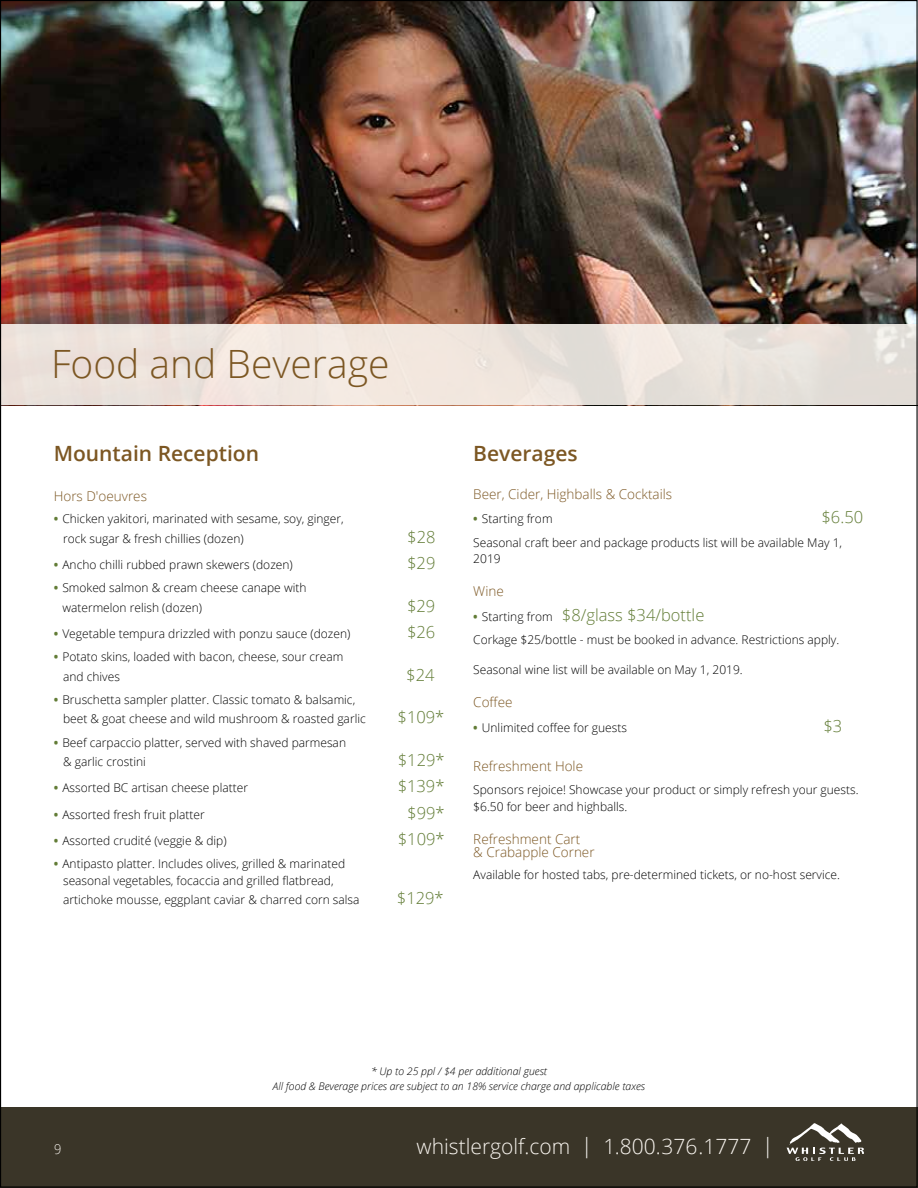
<style>
.page{position:relative;width:918px;height:1188px;background:#fff}
.page>*{position:absolute;margin:0;border:0;box-sizing:border-box;transform-origin:0 0}
.t1{font:300 39px "Open Sans";color:#7c5723}
.t2{font:300 21px "Open Sans";color:#f8f4ee}
.t3{font:600 21px "Open Sans";color:#7c5723}
.t4{font:300 16.5px "Open Sans";color:#627c36}
.t5{font:300 13.5px/13.5px "Open Sans";color:#7c5723}
.t6{font:300 13.5px "Open Sans";color:#f8f4ee;scale:.95 1}
.t7{font:300 12px/19.5px "Open Sans";color:#000}
.t8{font:italic 300 10.5px/15px "Open Sans";color:#000;text-align:center}
.s1{font-weight:700;color:#627c36}
.s2{font-weight:700;font-size:12px}
.s3{font-size:12px;color:#000}
.s4{color:#fcfaf7}
</style>
<div class="page">
<div style="left:0;top:1107px;width:918px;height:81px;background:#3a3528"></div>
<img style="left:2px;top:2px;width:914px;height:322px">
<svg style="left:787px;top:1123px;width:77px;height:38px"></svg>
<div style="left:0;top:324px;width:918px;height:81px;background:#ece4dd"></div>
<h1 class="t1" style="left:51px;top:337px;width:340px">Food and Beverage</h1>
<h2 class="t3" style="left:54px;top:439px;width:207px">Mountain Reception</h2>
<p class="t5" style="left:54px;top:489px;width:95px">Hors D'oeuvres</p>
<p class="t7" style="left:63px;top:509px;width:282px;text-indent:-9px"><span class="s1">•</span> Chicken yakitori, marinated with sesame, soy, ginger, rock sugar &amp; fresh chillies (dozen)</p>
<h3 class="t4" style="left:407px;top:525px;width:30px">$28</h3>
<p class="t7" style="left:54px;top:554px;width:241px"><span class="s1">•</span> Ancho chilli rubbed prawn skewers (dozen)</p>
<h3 class="t4" style="left:407px;top:552px;width:30px">$29</h3>
<p class="t7" style="left:62px;top:578px;width:246px;text-indent:-9px"><span class="s1">•</span> Smoked salmon &amp; cream cheese canape with watermelon relish (dozen)</p>
<h3 class="t4" style="left:407px;top:594px;width:30px">$29</h3>
<p class="t7" style="left:54px;top:623px;width:298px"><span class="s1">•</span> Vegetable tempura drizzled with ponzu sauce (dozen)</p>
<h3 class="t4" style="left:407px;top:621px;width:30px">$26</h3>
<p class="t7" style="left:63px;top:647px;width:282px;text-indent:-9px"><span class="s1">•</span> Potato skins, loaded with bacon, cheese, sour cream and chives</p>
<h3 class="t4" style="left:406px;top:663px;width:30px">$24</h3>
<p class="t7" style="left:63px;top:689px;width:304px;text-indent:-9px"><span class="s1">•</span> Bruschetta sampler platter. Classic tomato &amp; balsamic, beet &amp; goat cheese and wild mushroom &amp; roasted garlic</p>
<p class="t7" style="left:63px;top:732px;width:284px;text-indent:-9px"><span class="s1">•</span> Beef carpaccio platter, served with shaved parmesan &amp; garlic crostini</p>
<h3 class="t4" style="left:398px;top:706px;width:48px">$109*</h3>
<h3 class="t4" style="left:398px;top:749px;width:48px">$129*</h3>
<p class="t7" style="left:54px;top:778px;width:196px"><span class="s1">•</span> Assorted BC artisan cheese platter</p>
<h3 class="t4" style="left:398px;top:775px;width:48px">$139*</h3>
<p class="t7" style="left:54px;top:804px;width:152px"><span class="s1">•</span> Assorted fresh fruit platter</p>
<h3 class="t4" style="left:407px;top:801px;width:39px">$99*</h3>
<p class="t7" style="left:54px;top:830px;width:174px"><span class="s1">•</span> Assorted crudité (veggie &amp; dip)</p>
<h3 class="t4" style="left:398px;top:828px;width:48px">$109*</h3>
<p class="t7" style="left:54px;top:855px;width:293px;line-height:16.5px;text-align:center"><span class="s1">•</span> Antipasto platter. Includes olives, grilled &amp; marinated seasonal vegetables, focaccia and grilled flatbread,</p>
<p class="t7" style="left:63px;top:890px;width:298px">artichoke mousse, eggplant caviar &amp; charred corn salsa</p>
<h3 class="t4" style="left:397px;top:887px;width:48px">$129*</h3>
<h2 class="t3" style="left:473px;top:439px;width:106px">Beverages</h2>
<p class="t5" style="left:473px;top:487px;width:200px">Beer, Cider, Highballs &amp; Cocktails</p>
<p class="t7" style="left:473px;top:509px;width:81px"><span class="s1">•</span> Starting from</p>
<h3 class="t4" style="left:822px;top:506px;width:43px">$6.50</h3>
<p class="t7" style="left:473px;top:534px;width:370px;line-height:16.5px">Seasonal craft beer and package products list will be available May 1,<br>2019</p>
<p class="t5" style="left:473px;top:584px;width:32px">Wine</p>
<h3 class="t4" style="left:473px;top:604px;width:233px"><span class="s2">•</span> <span class="s3">Starting from</span> $8/glass $34/bottle</h3>
<p class="t7" style="left:473px;top:630px;width:367px">Corkage $25/bottle - must be booked in advance. Restrictions apply.</p>
<p class="t7" style="left:473px;top:660px;width:271px">Seasonal wine list will be available on May 1, 2019.</p>
<p class="t5" style="left:473px;top:695px;width:41px">Coffee</p>
<p class="t7" style="left:473px;top:718px;width:155px"><span class="s1">•</span> Unlimited coffee for guests</p>
<h3 class="t4" style="left:823px;top:715px;width:20px">$3</h3>
<p class="t5" style="left:473px;top:759px;width:111px">Refreshment Hole</p>
<p class="t7" style="left:473px;top:782px;width:387px;line-height:16.5px">Sponsors rejoice! Showcase your product or simply refresh your guests. $6.50 for beer and highballs.</p>
<p class="t5" style="left:473px;top:832px;width:123px">Refreshment Cart<br>&amp; Crabapple Corner</p>
<p class="t7" style="left:473px;top:865px;width:368px">Available for hosted tabs, pre-determined tickets, or no-host service.</p>
<p class="t8" style="left:273px;top:1064px;width:374px">* Up to 25 ppl / $4 per additional guest<br>All food &amp; Beverage prices are subject to an 18% service charge and applicable taxes</p>
<p class="t6" style="left:54px;top:1140px;width:9px">9</p>
<h2 class="t2" style="left:417px;top:1132px;width:359px">whistlergolf.com <span class="s4">|</span> 1.800.376.1777 <span class="s4">|</span></h2>
</div>
